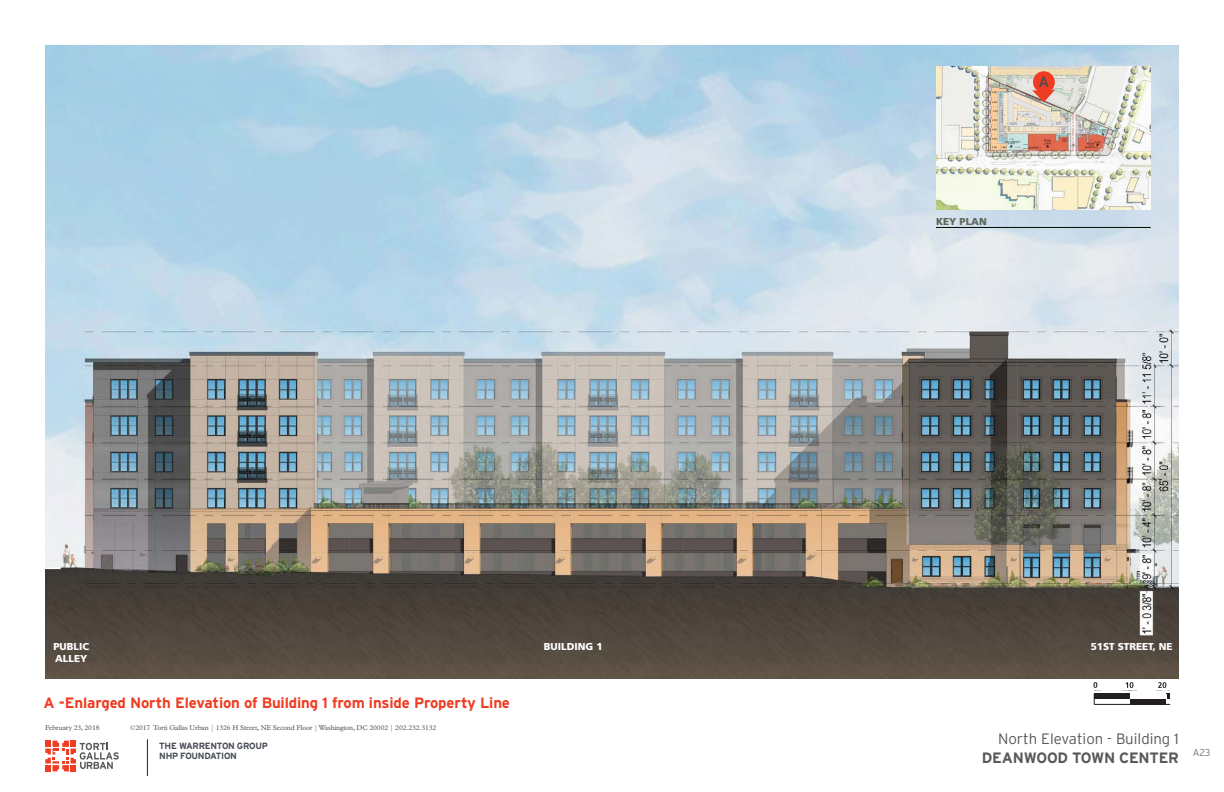
<style>
.page{position:relative;width:1224px;height:792px;background:#fff}
.page>*{position:absolute;margin:0;border:0;box-sizing:border-box;transform-origin:0 0}
.Subhead{font:700 15px "Interstate";letter-spacing:-.01em;color:#ef3c22}
.Subtitle{font:300 15px "Interstate";color:#57585a}
.t1{font:700 15px "Interstate";letter-spacing:-.015em;color:#57585a}
.Subhead-2{font:15px "Interstate";color:#464b54}
.t2{font:900 10px "Frutiger";color:#fff}
.t3{font:900 10px "Frutiger";color:#5d6758}
.t4{font:300 10px "Interstate";color:#7f7673}
.t5{font:700 9px/10.5px "Interstate";letter-spacing:-.03em;color:#464b54}
.t6{font:7px "Plantin MT Std";letter-spacing:-.02em;color:#57585a}
</style>
<div class="page">
<svg style="left:45px;top:741px;width:74px;height:30px"></svg>
<hr style="left:147px;top:739px;width:1px;height:37px;background:#231f20">
<img style="left:45px;top:45px;width:1134px;height:634px">
<img style="left:936px;top:67px;width:215px;height:143px">
<hr style="left:936px;top:227px;width:215px;height:1px;background:#000b00">
<div style="left:1094px;top:694px;width:36px;height:5px;background:#231f20"></div>
<hr style="left:1094px;top:693px;width:76px;height:1px;background:#231f20">
<div style="left:1130px;top:699px;width:36px;height:5px;background:#231f20"></div>
<svg style="left:1166px;top:694px;width:4px;height:10px"></svg>
<hr style="left:1094px;top:704px;width:76px;height:1px;background:#231f20">
<svg style="left:1094px;top:682px;width:3px;height:6px"></svg>
<svg style="left:1125px;top:682px;width:8px;height:6px"></svg>
<svg style="left:1158px;top:682px;width:8px;height:6px"></svg>
<svg style="left:1032px;top:68px;width:24px;height:34px"></svg>
<p class="t3" style="left:936px;top:216px;width:52px">KEY PLAN</p>
<p class="Subhead-2" style="left:1039px;top:73px;width:12px">A</p>
<p class="t2" style="left:54px;top:641px;width:37px">PUBLIC</p>
<p class="t2" style="left:1091px;top:641px;width:83px">51ST STREET, NE</p>
<p class="t2" style="left:55px;top:653px;width:34px">ALLEY</p>
<p class="t2" style="left:544px;top:641px;width:60px">BUILDING 1</p>
<p class="Subhead" style="left:44px;top:694px;width:468px">A -Enlarged North Elevation of Building 1 from inside Property Line</p>
<p class="t6" style="left:45px;top:723px;width:56px">February 23, 2018</p>
<p class="t6" style="left:130px;top:723px;width:308px">©2017 Torti Gallas Urban | 1326 H Street, NE Second Floor | Washington, DC 20002 | 202.232.3132</p>
<p class="t5" style="left:159px;top:740px;width:110px">THE WARRENTON GROUP<br>NHP FOUNDATION</p>
<p class="Subtitle" style="left:998px;top:730px;width:182px">North Elevation - Building 1</p>
<h1 class="t1" style="left:982px;top:749px;width:199px">DEANWOOD TOWN CENTER</h1>
<h2 class="t4" style="left:1193px;top:747px;width:19px">A23</h2>
</div>
